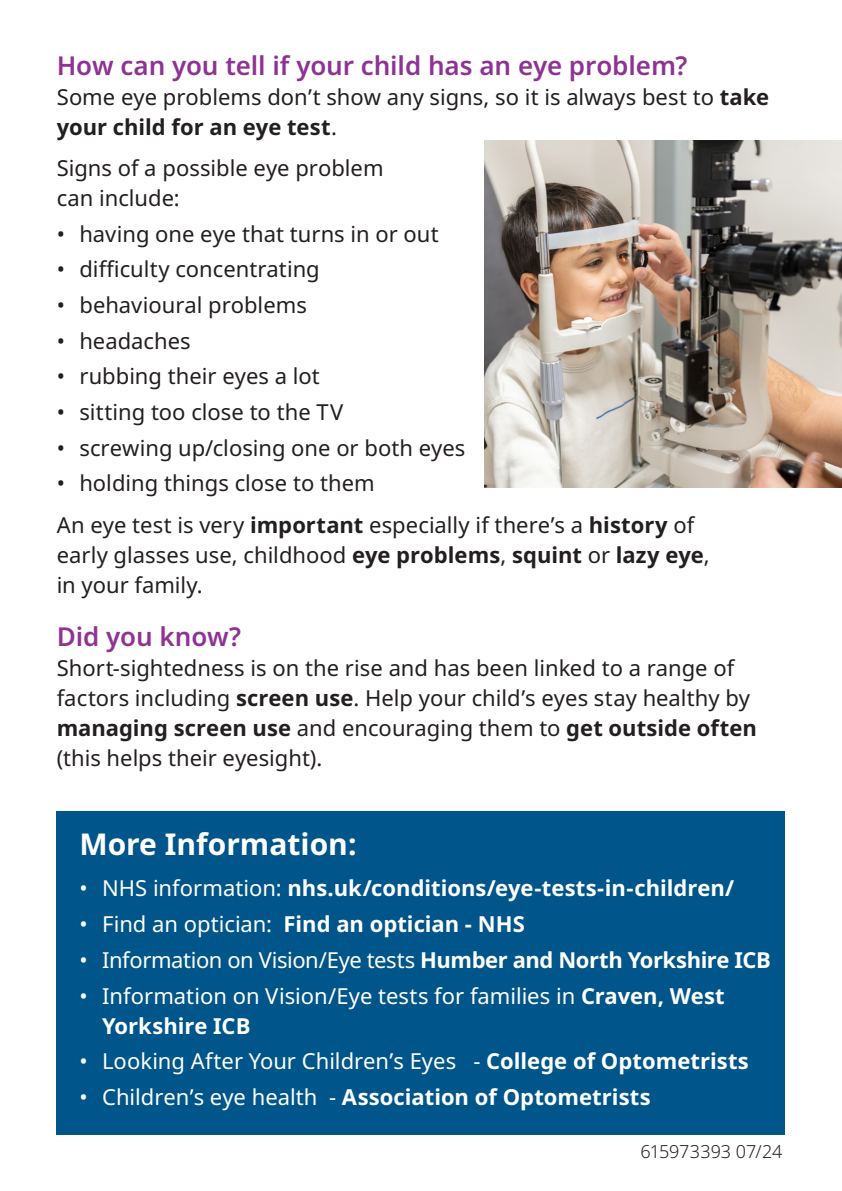
<style>
.page{position:relative;width:842px;height:1191px;background:#fff}
.page>*{position:absolute;margin:0;border:0;box-sizing:border-box;transform-origin:0 0}
.t1{font:700 30px "Noto Sans";color:#fff}
.t2{font:600 26px "Noto Sans";letter-spacing:-.005em;color:#8e3393}
.P_Paragraph{font:22px/30px "Noto Sans";color:#231f20}
.P_Paragraph_bullets{font:22px "Noto Sans";color:#231f20}
.P_Paragraph_bullets-2{font:700 22px "Noto Sans";color:#fff}
.P_Paragraph_bullets-3{font:22px/30px "Noto Sans";color:#fff}
.P_Paragraph_bullets-4{font:22px "Noto Sans";letter-spacing:-.02em;color:#fff}
.Caption_Footnote{font:300 18px "Noto Sans";letter-spacing:-.01em;color:#231f20}
.s1{font-weight:700}
.s2{font-weight:400}
</style>
<div class="page">
<div style="left:57px;top:811px;width:728px;height:323px;background:#00568a"></div>
<img style="left:485px;top:140px;width:357px;height:348px">
<h3 class="t2" style="left:57px;top:50px;width:632px">How can you tell if your child has an eye problem?</h3>
<p class="P_Paragraph" style="left:57px;top:82px;width:714px">Some eye problems don’t show any signs, so it is always best to <span class="s1">take your child for an eye test</span>.</p>
<p class="P_Paragraph" style="left:57px;top:153px;width:328px">Signs of a possible eye problem</p>
<p class="P_Paragraph" style="left:57px;top:183px;width:125px">can include:</p>
<p class="P_Paragraph_bullets" style="left:57px;top:221px;width:383px">• having one eye that turns in or out</p>
<p class="P_Paragraph_bullets" style="left:57px;top:257px;width:265px">• difficulty concentrating</p>
<p class="P_Paragraph_bullets" style="left:57px;top:292px;width:252px">• behavioural problems</p>
<p class="P_Paragraph_bullets" style="left:57px;top:328px;width:136px">• headaches</p>
<p class="P_Paragraph_bullets" style="left:57px;top:364px;width:265px">• rubbing their eyes a lot</p>
<p class="P_Paragraph_bullets" style="left:57px;top:399px;width:288px">• sitting too close to the TV</p>
<p class="P_Paragraph_bullets" style="left:57px;top:435px;width:410px">• screwing up/closing one or both eyes</p>
<p class="P_Paragraph_bullets" style="left:57px;top:471px;width:319px">• holding things close to them</p>
<p class="P_Paragraph" style="left:57px;top:510px;width:654px">An eye test is very <span class="s1">important</span> especially if there’s a <span class="s1">history</span> of early glasses use, childhood <span class="s1">eye problems</span>, <span class="s1">squint</span> or <span class="s1">lazy eye</span>, in your family.</p>
<h3 class="t2" style="left:57px;top:621px;width:186px">Did you know?</h3>
<p class="P_Paragraph" style="left:57px;top:653px;width:702px">Short-sightedness is on the rise and has been linked to a range of factors including <span class="s1">screen use</span>. Help your child’s eyes stay healthy by <span class="s1">managing screen use</span> and encouraging them to <span class="s1">get outside often </span>(this helps their eyesight).</p>
<h2 class="t1" style="left:79px;top:827px;width:279px">More Information:</h2>
<p class="P_Paragraph_bullets-2" style="left:79px;top:876px;width:656px"><span class="s2">• NHS information:</span> nhs.uk/conditions/eye-tests-in-children/</p>
<p class="P_Paragraph_bullets-2" style="left:79px;top:911px;width:447px"><span class="s2">• Find an optician:</span> Find an optician - NHS</p>
<p class="P_Paragraph_bullets-4" style="left:79px;top:947px;width:693px">• Information on Vision/Eye tests <span class="s1">Humber and North Yorkshire ICB</span></p>
<p class="P_Paragraph_bullets-3" style="left:102px;top:981px;width:624px;text-indent:-23px">• Information on Vision/Eye tests for families in <span class="s1">Craven, West<br>Yorkshire ICB</span></p>
<p class="P_Paragraph_bullets-3" style="left:79px;top:1046px;width:671px">• Looking After Your Children’s Eyes - <span class="s1">College of Optometrists</span></p>
<p class="P_Paragraph_bullets-2" style="left:79px;top:1084px;width:573px"><span class="s2">• Children’s eye health -</span> Association of Optometrists</p>
<p class="Caption_Footnote" style="left:641px;top:1141px;width:143px">615973393 07/24</p>
</div>
